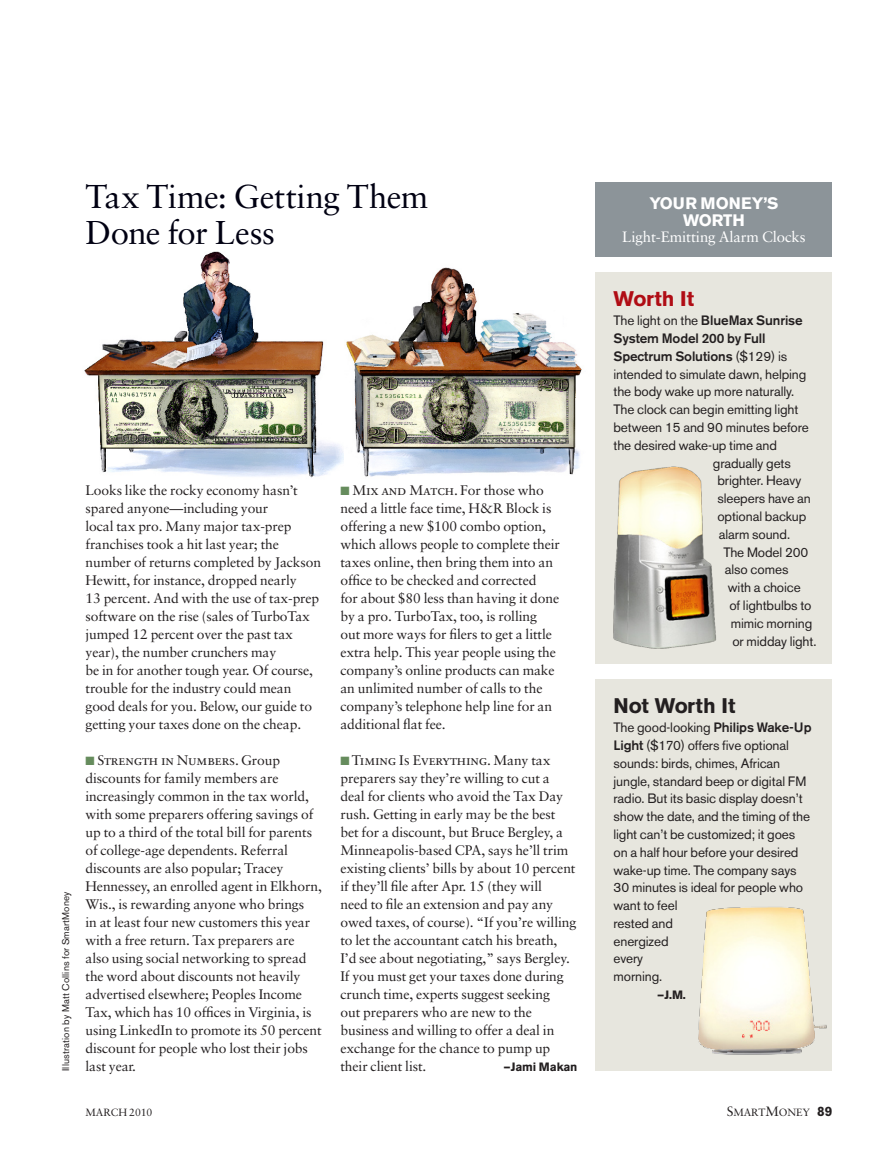
<style>
.page{position:relative;width:891px;height:1161px;background:#fff}
.page>*{position:absolute;margin:0;border:0;box-sizing:border-box;transform-origin:0 0}
.t1{font:33px/36px "Sabon";color:#000012}
.t2{font:700 21px "Akzidenz Grotesk BE";color:#231f20}
.t3{font:700 21px "Akzidenz Grotesk BE";color:#b00d15}
.t4{font:700 16.5px/16.5px "Akzidenz Grotesk BE";letter-spacing:-.01em;color:#fff;text-align:center}
.t5{font:15px "Sabon";letter-spacing:-.01em;color:#fff}
.t6{font:13.8px/18px "Sabon";letter-spacing:-.01em;color:#231f20}
.t7{font:13.8px "Sabon Roman SC";letter-spacing:-.01em;color:#231f20}
.t8{font:13.5px/17.9px "Akzidenz Grotesk BE";letter-spacing:-.01em;color:#231f20}
.t9{font:500 13.5px "Akzidenz Grotesk BE";letter-spacing:-.01em;color:#231f20}
.t10{font:700 12px "Akzidenz Grotesk BE";letter-spacing:-.01em;color:#231f20}
.t11{font:10.5px "Sabon";letter-spacing:-.01em;color:#231f20}
.t12{font:9.75px "Akzidenz Grotesk BE";letter-spacing:.015em;color:#231f20}
.s1{color:#668c5d}
.s2{font-family:"Sabon"}
.s3{font-weight:400}
.s4{font-weight:500}
.s5{font-size:13.5px}
.s6{font-family:"Akzidenz Grotesk BE";font-weight:700;font-size:13.5px}
</style>
<div class="page">
<div style="left:596px;top:272px;width:236px;height:392px;background:#e7e6de"></div>
<div style="left:596px;top:679px;width:236px;height:392px;background:#e7e6de"></div>
<img style="left:613px;top:466px;width:103px;height:183px">
<img style="left:698px;top:907px;width:129px;height:148px">
<img style="left:84px;top:251px;width:259px;height:227px">
<img style="left:346px;top:267px;width:236px;height:210px">
<div style="left:596px;top:182px;width:236px;height:75px;background:#8c9499"></div>
<h1 class="t1" style="left:85px;top:178px;width:344px">Tax Time: Getting Them<br>Done for Less</h1>
<p class="t4" style="left:649px;top:195px;width:131px">Your Money’s<br>Worth</p>
<p class="t5" style="left:622px;top:228px;width:185px">Light-Emitting Alarm Clocks</p>
<p class="t12" style="left:60px;top:1071px;width:181px;rotate:-90deg">Illustration by Matt Collins for SmartMoney</p>
<p class="t6" style="left:86px;top:481px;width:237px">Looks like the rocky economy hasn’t spared anyone—including your<br>local tax pro. Many major tax-prep franchises took a hit last year; the number of returns completed by Jackson Hewitt, for instance, dropped nearly<br>13 percent. And with the use of tax-prep software on the rise (sales of TurboTax jumped 12 percent over the past tax year), the number crunchers may<br>be in for another tough year. Of course, trouble for the industry could mean good deals for you. Below, our guide to getting your taxes done on the cheap.</p>
<p class="t7" style="left:86px;top:752px;width:196px"><span class="s1">■</span> Strength in Numbers. <span class="s2">Group</span></p>
<p class="t6" style="left:85px;top:769px;width:238px">discounts for family members are increasingly common in the tax world, with some preparers offering savings of up to a third of the total bill for parents of college-age dependents. Referral discounts are also popular; Tracey Hennessey, an enrolled agent in Elkhorn, Wis., is rewarding anyone who brings<br>in at least four new customers this year with a free return. Tax preparers are<br>also using social networking to spread the word about discounts not heavily advertised elsewhere; Peoples Income Tax, which has 10 offices in Virginia, is using LinkedIn to promote its 50 percent discount for people who lost their jobs last year.</p>
<p class="t7" style="left:340px;top:482px;width:205px"><span class="s1">■</span> Mix and Match. <span class="s2">For those who</span></p>
<p class="t6" style="left:340px;top:499px;width:221px">need a little face time, H&amp;R Block is offering a new $100 combo option, which allows people to complete their taxes online, then bring them into an office to be checked and corrected<br>for about $80 less than having it done by a pro. TurboTax, too, is rolling out more ways for filers to get a little extra help. This year people using the company’s online products can make an unlimited number of calls to the company’s telephone help line for an additional flat fee.</p>
<p class="t7" style="left:340px;top:752px;width:211px"><span class="s1">■</span> Timing Is Everything. <span class="s2">Many tax</span></p>
<p class="t6" style="left:340px;top:769px;width:237px">preparers say they’re willing to cut a deal for clients who avoid the Tax Day rush. Getting in early may be the best bet for a discount, but Bruce Bergley, a Minneapolis-based CPA, says he’ll trim existing clients’ bills by about 10 percent if they’ll file after Apr. 15 (they will<br>need to file an extension and pay any owed taxes, of course). “If you’re willing to let the accountant catch his breath, I’d see about negotiating,” says Bergley.<br>If you must get your taxes done during crunch time, experts suggest seeking<br>out preparers who are new to the business and willing to offer a deal in exchange for the chance to pump up their client list.</p>
<p class="t10" style="left:504px;top:1060px;width:75px">—Jami Makan</p>
<h2 class="t3" style="left:614px;top:287px;width:82px">Worth It</h2>
<p class="t9" style="left:614px;top:312px;width:191px"><span class="s3">The light on the</span> BlueMax Sunrise</p>
<p class="t9" style="left:614px;top:330px;width:154px">System Model 200 by Full</p>
<p class="t9" style="left:614px;top:348px;width:175px">Spectrum Solutions <span class="s3">($129) is</span></p>
<p class="t8" style="left:614px;top:365px;width:194px">intended to simulate dawn, helping</p>
<p class="t8" style="left:614px;top:383px;width:182px">the body wake up more naturally.</p>
<p class="t8" style="left:614px;top:401px;width:186px">The clock can begin emitting light</p>
<p class="t8" style="left:614px;top:418px;width:197px">between 15 and 90 minutes before</p>
<p class="t8" style="left:614px;top:436px;width:165px">the desired wake-up time and</p>
<p class="t8" style="left:713px;top:454px;width:80px">gradually gets</p>
<p class="t8" style="left:717px;top:472px;width:85px">brighter. Heavy</p>
<p class="t8" style="left:717px;top:490px;width:95px">sleepers have an</p>
<p class="t8" style="left:717px;top:507px;width:90px">optional backup</p>
<p class="t8" style="left:719px;top:525px;width:73px">alarm sound.</p>
<p class="t8" style="left:723px;top:543px;width:86px">The Model 200</p>
<p class="t8" style="left:725px;top:561px;width:65px">also comes</p>
<p class="t8" style="left:728px;top:579px;width:74px">with a choice</p>
<p class="t8" style="left:729px;top:596px;width:84px">of lightbulbs to</p>
<p class="t8" style="left:731px;top:614px;width:83px">mimic morning</p>
<p class="t8" style="left:732px;top:632px;width:86px">or midday light.</p>
<h2 class="t2" style="left:614px;top:693px;width:124px">Not Worth It</h2>
<p class="t8" style="left:614px;top:719px;width:200px">The good-looking <span class="s4">Philips Wake-Up<br>Light</span> ($170) offers five optional sounds: birds, chimes, African jungle, standard beep or digital FM radio. But its basic display doesn’t show the date, and the timing of the light can’t be customized; it goes on a half hour before your desired wake-up time. The company says<br>30 minutes is ideal for people who want to feel<br>rested and<br>energized<br>every<br>morning.</p>
<p class="t10" style="left:657px;top:988px;width:30px">—J.M.</p>
<p class="t11" style="left:86px;top:1106px;width:68px">March 2010</p>
<p class="t11" style="left:727px;top:1106px;width:107px"><span class="s5">s</span>mart<span class="s5">m</span> oney <span class="s6">89</span></p>
</div>
